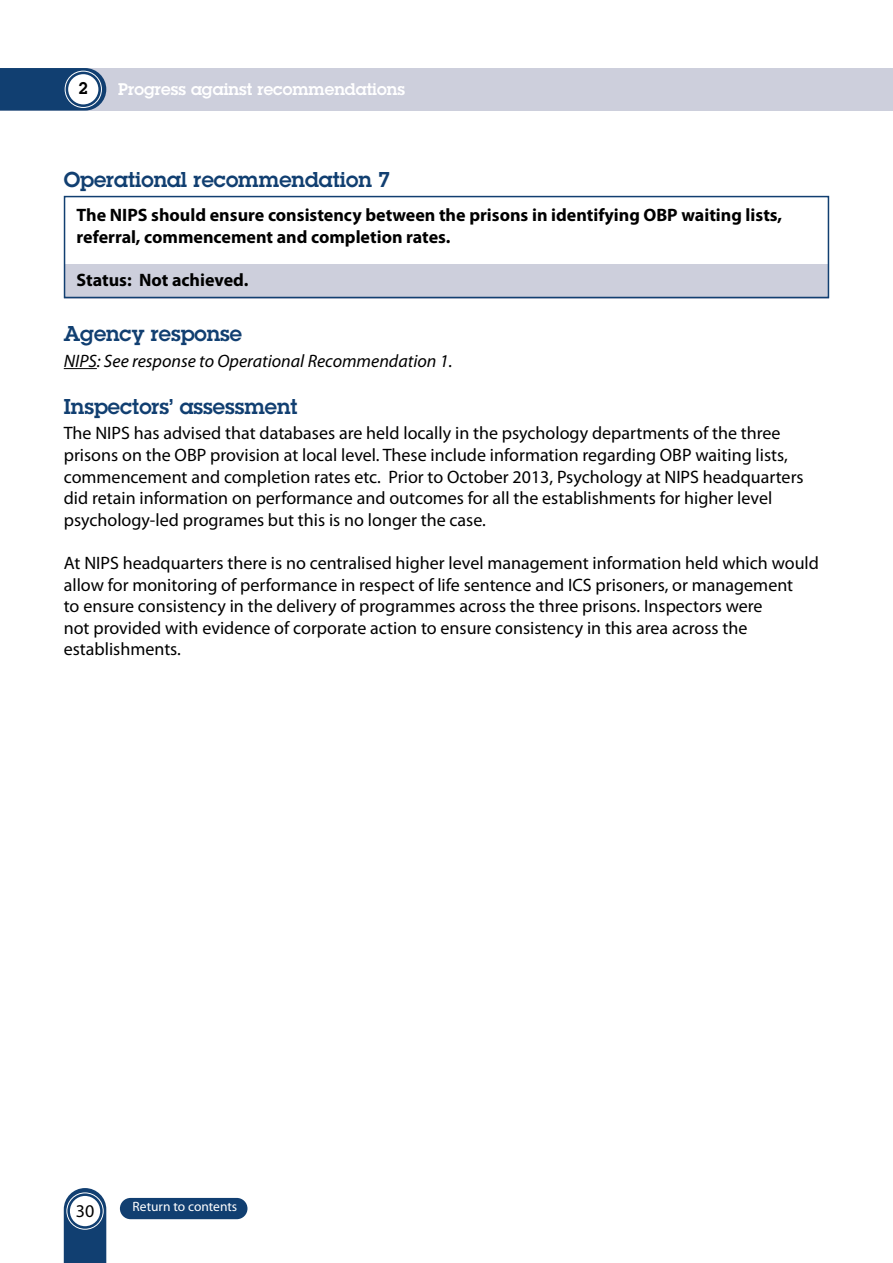
<style>
.page{position:relative;width:893px;height:1263px;background:#fff}
.page>*{position:absolute;margin:0;border:0;box-sizing:border-box;transform-origin:0 0}
.t1{font:600 21px "Lubalin Graph";color:#113f71}
.t2{font:18px/21.6px "Myriad Pro";color:#000}
.t3{font:700 18px/21.6px "Myriad Pro";color:#000}
.t4{font:italic 18px "Myriad Pro";color:#000}
.t5{font:600 16.5px "Lubalin Graph";color:#fff}
.t6{font:600 16.5px "Lubalin Graph";color:#000}
.t7{font:13.5px "Myriad Pro";color:#fff}
</style>
<div class="page">
<svg style="left:64px;top:1188px;width:42px;height:75px;background:#2c5581"></svg>
<div style="left:66px;top:1192px;width:38px;height:37px;border:1px solid #fff;border-radius:50%"></div>
<div style="left:70px;top:1196px;width:30px;height:30px;background:#fff;border-radius:50%"></div>
<div style="left:120px;top:1198px;width:127px;height:21px;background:#113f71;border-radius:11px"></div>
<div style="left:64px;top:264px;width:765px;height:34px;background:#cdcfdc"></div>
<div style="left:64px;top:196px;width:765px;height:102px;border:2px solid #113f71"></div>
<div style="left:0;top:68px;width:893px;height:43px;background:#cdcfdc"></div>
<svg style="left:0;top:68px;width:106px;height:43px;background:#214c7a"></svg>
<div style="left:65px;top:71px;width:37px;height:37px;border:1px solid #fff;border-radius:50%"></div>
<div style="left:68px;top:74px;width:30px;height:30px;background:#fff;border-radius:50%"></div>
<hr style="left:64px;top:368px;width:33px;height:1px;background:#000">
<p class="t6" style="left:79px;top:77px;width:11px">2</p>
<p class="t5" style="left:118px;top:78px;width:288px">Progress against recommendations</p>
<p class="t1" style="left:64px;top:165px;width:328px">Operational recommendation 7</p>
<p class="t3" style="left:77px;top:203px;width:707px">The NIPS should ensure consistency between the prisons in identifying OBP waiting lists, referral, commencement and completion rates.</p>
<p class="t3" style="left:77px;top:268px;width:173px">Status: Not achieved.</p>
<p class="t1" style="left:64px;top:320px;width:180px">Agency response</p>
<p class="t4" style="left:64px;top:350px;width:390px">NIPS: See response to Operational Recommendation 1.</p>
<p class="t1" style="left:64px;top:392px;width:235px">Inspectors’ assessment</p>
<p class="t2" style="left:64px;top:422px;width:741px">The NIPS has advised that databases are held locally in the psychology departments of the three prisons on the OBP provision at local level. These include information regarding OBP waiting lists, commencement and completion rates etc. Prior to October 2013, Psychology at NIPS headquarters did retain information on performance and outcomes for all the establishments for higher level psychology-led programes but this is no longer the case.</p>
<p class="t2" style="left:64px;top:552px;width:757px">At NIPS headquarters there is no centralised higher level management information held which would allow for monitoring of performance in respect of life sentence and ICS prisoners, or management<br>to ensure consistency in the delivery of programmes across the three prisons. Inspectors were<br>not provided with evidence of corporate action to ensure consistency in this area across the establishments.</p>
<p class="t2" style="left:76px;top:1199px;width:20px">30</p>
<p class="t7" style="left:133px;top:1198px;width:106px">Return to contents</p>
</div>
